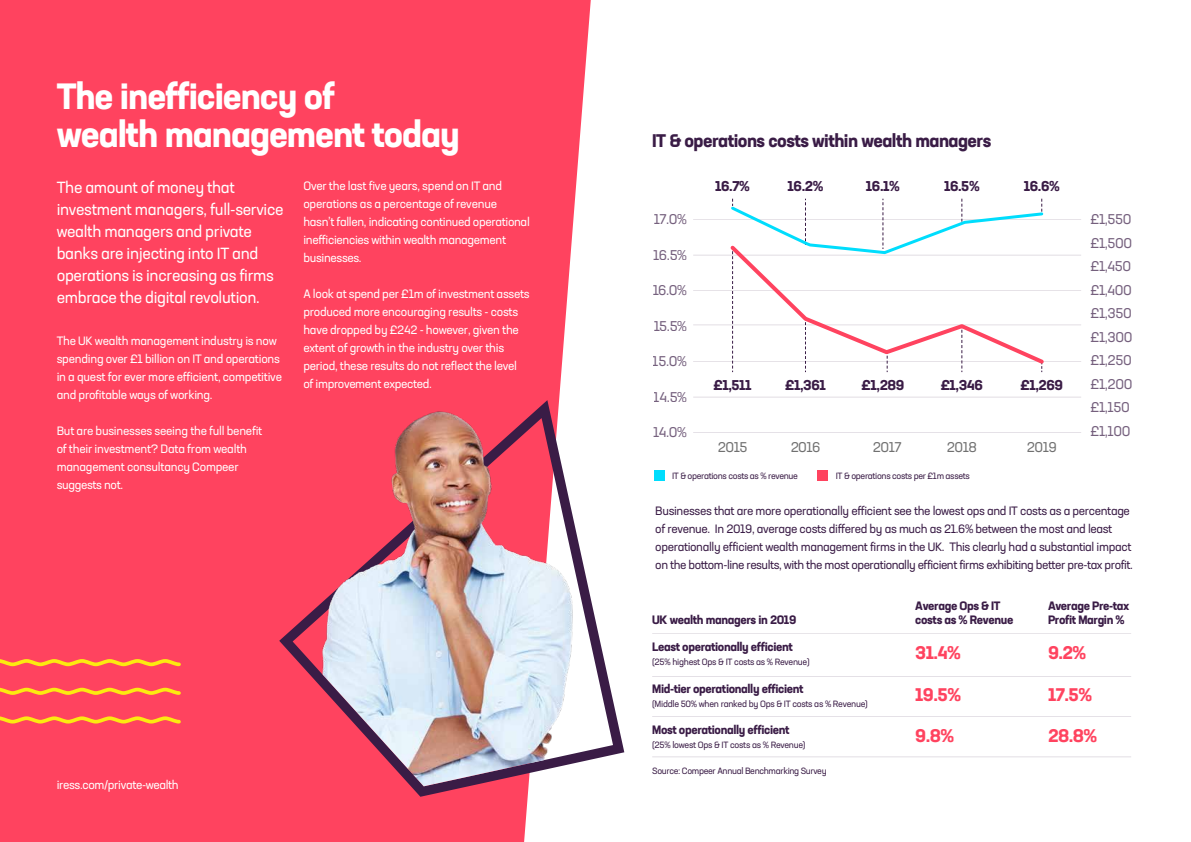
<style>
.page{position:relative;width:1191px;height:842px;background:#fff}
.page>*{position:absolute;margin:0;border:0;box-sizing:border-box;transform-origin:0 0}
.t1{font:700 36px/38px "Neusa Next Std";letter-spacing:-.03em;color:#fff}
.t2{font:700 18px "Neusa Next Std";letter-spacing:-.03em;color:#3a1c46}
.t3{font:700 18px "Neusa Next Std";letter-spacing:-.03em;color:#ff435f}
.t4{font:16px/22px "Neusa Next Std";letter-spacing:-.02em;color:#fff}
.t5{font:14px "Neusa Next Std";letter-spacing:-.03em;color:#3a1c46}
.t6{font:700 14px "Neusa Next Std";letter-spacing:-.03em;color:#3a1c46}
.t7{font:14px "Neusa Next Std";letter-spacing:-.03em;color:#333}
.t8{font:12px/18px "Neusa Next Std";letter-spacing:-.025em;color:#fff}
.t9{font:12px/18px "Neusa Next Std";letter-spacing:-.03em;color:#3a1c46}
.t10{font:700 12px/14px "Neusa Next Std";letter-spacing:-.03em;color:#3a1c46}
.t11{font:9px "Neusa Next Std";letter-spacing:-.04em;color:#3a1c46}
</style>
<div class="page">
<div style="left:0;top:0;width:591px;height:842px;background:#ff435f"></div>
<svg style="left:0;top:686px;width:183px;height:11px;background:#fd7c43"></svg>
<svg style="left:0;top:657px;width:183px;height:11px;background:#fd7c43"></svg>
<svg style="left:0;top:714px;width:183px;height:11px;background:#fd7c43"></svg>
<hr style="left:693px;top:219px;width:388px;height:1px;background:#3a1c46">
<hr style="left:693px;top:255px;width:388px;height:1px;background:#3a1c46">
<hr style="left:693px;top:290px;width:388px;height:1px;background:#3a1c46">
<hr style="left:693px;top:325px;width:388px;height:1px;background:#3a1c46">
<hr style="left:693px;top:361px;width:388px;height:1px;background:#3a1c46">
<hr style="left:693px;top:397px;width:388px;height:1px;background:#3a1c46">
<hr style="left:693px;top:432px;width:388px;height:1px;background:#3a1c46">
<svg style="left:727px;top:199px;width:320px;height:173px"></svg>
<hr style="left:652px;top:633px;width:479px;height:1px;background:#3a1c46">
<hr style="left:652px;top:676px;width:479px;height:1px;background:#3a1c46">
<hr style="left:652px;top:716px;width:479px;height:1px;background:#3a1c46">
<hr style="left:652px;top:757px;width:479px;height:1px;background:#3a1c46">
<div style="left:654px;top:471px;width:10px;height:10px;background:#00ddfd"></div>
<div style="left:817px;top:471px;width:11px;height:10px;background:#ff435f"></div>
<svg style="left:279px;top:400px;width:345px;height:397px;fill:#ff435f"></svg>
<img style="left:293px;top:404px;width:320px;height:382px">
<h1 class="t1" style="left:57px;top:77px;width:404px">The inefficiency of<br>wealth management today</h1>
<h3 class="t4" style="left:57px;top:176px;width:228px">The amount of money that investment managers, full-service wealth managers and private banks are injecting into IT and operations is increasing as firms embrace the digital revolution.</h3>
<p class="t8" style="left:57px;top:331px;width:227px">The UK wealth management industry is now spending over £1 billion on IT and operations in a quest for ever more efficient, competitive and profitable ways of working.</p>
<p class="t8" style="left:57px;top:421px;width:207px">But are businesses seeing the full benefit of their investment? Data from wealth management consultancy Compeer suggests not.</p>
<p class="t8" style="left:303px;top:176px;width:228px">Over the last five years, spend on IT and operations as a percentage of revenue hasn’t fallen, indicating continued operational inefficiencies within wealth management businesses.</p>
<p class="t8" style="left:303px;top:284px;width:228px">A look at spend per £1m of investment assets produced more encouraging results - costs have dropped by £242 - however, given the extent of growth in the industry over this period, these results do not reflect the level of improvement expected.</p>
<p class="t8" style="left:57px;top:775px;width:124px">iress.com/private-wealth</p>
<h2 class="t2" style="left:652px;top:129px;width:340px">IT &amp; operations costs within wealth managers</h2>
<p class="t6" style="left:715px;top:177px;width:36px">16.7%</p>
<p class="t6" style="left:787px;top:177px;width:37px">16.2%</p>
<p class="t6" style="left:866px;top:177px;width:35px">16.1%</p>
<p class="t6" style="left:944px;top:177px;width:37px">16.5%</p>
<p class="t6" style="left:1023px;top:177px;width:37px">16.6%</p>
<p class="t5" style="left:653px;top:211px;width:35px">17.0%</p>
<p class="t5" style="left:1090px;top:211px;width:43px">£1,550</p>
<p class="t5" style="left:1090px;top:234px;width:43px">£1,500</p>
<p class="t5" style="left:653px;top:246px;width:35px">16.5%</p>
<p class="t5" style="left:652px;top:281px;width:36px">16.0%</p>
<p class="t5" style="left:653px;top:317px;width:35px">15.5%</p>
<p class="t5" style="left:653px;top:352px;width:36px">15.0%</p>
<p class="t5" style="left:654px;top:388px;width:35px">14.5%</p>
<p class="t5" style="left:653px;top:423px;width:35px">14.0%</p>
<p class="t5" style="left:1090px;top:422px;width:42px">£1,100</p>
<p class="t5" style="left:1090px;top:258px;width:42px">£1,450</p>
<p class="t5" style="left:1090px;top:281px;width:43px">£1,400</p>
<p class="t5" style="left:1090px;top:305px;width:43px">£1,350</p>
<p class="t5" style="left:1090px;top:328px;width:44px">£1,300</p>
<p class="t5" style="left:1090px;top:352px;width:43px">£1,250</p>
<p class="t5" style="left:1090px;top:375px;width:44px">£1,200</p>
<p class="t6" style="left:713px;top:376px;width:40px">£1,511</p>
<p class="t6" style="left:785px;top:376px;width:42px">£1,361</p>
<p class="t6" style="left:861px;top:376px;width:44px">£1,289</p>
<p class="t6" style="left:940px;top:376px;width:44px">£1,346</p>
<p class="t6" style="left:1020px;top:376px;width:44px">£1,269</p>
<p class="t5" style="left:1090px;top:399px;width:41px">£1,150</p>
<p class="t7" style="left:717px;top:438px;width:32px">2015</p>
<p class="t7" style="left:790px;top:438px;width:32px">2016</p>
<p class="t7" style="left:872px;top:438px;width:31px">2017</p>
<p class="t7" style="left:946px;top:438px;width:32px">2018</p>
<p class="t7" style="left:1026px;top:438px;width:32px">2019</p>
<p class="t11" style="left:672px;top:470px;width:127px">IT &amp; operations costs as % revenue</p>
<p class="t11" style="left:835px;top:470px;width:135px">IT &amp; operations costs per £1m assets</p>
<p class="t9" style="left:655px;top:502px;width:479px">Businesses that are more operationally efficient see the lowest ops and IT costs as a percentage of revenue. In 2019, average costs differed by as much as 21.6% between the most and least operationally efficient wealth management firms in the UK. This clearly had a substantial impact on the bottom-line results, with the most operationally efficient firms exhibiting better pre-tax profit.</p>
<p class="t10" style="left:652px;top:613px;width:146px">UK wealth managers in 2019</p>
<p class="t10" style="left:652px;top:640px;width:142px">Least operationally efficient</p>
<p class="t11" style="left:652px;top:656px;width:159px">(25% highest Ops &amp; IT costs as % Revenue)</p>
<p class="t10" style="left:652px;top:681px;width:153px">Mid-tier operationally efficient</p>
<p class="t11" style="left:652px;top:698px;width:217px">(Middle 50% when ranked by Ops &amp; IT costs as % Revenue)</p>
<p class="t10" style="left:652px;top:722px;width:139px">Most operationally efficient</p>
<p class="t11" style="left:652px;top:739px;width:155px">(25% lowest Ops &amp; IT costs as % Revenue)</p>
<p class="t11" style="left:652px;top:766px;width:176px">Source: Compeer Annual Benchmarking Survey</p>
<p class="t10" style="left:915px;top:599px;width:100px">Average Ops &amp; IT costs as % Revenue</p>
<p class="t10" style="left:1048px;top:599px;width:83px">Average Pre-tax<br>Profit Margin %</p>
<h2 class="t3" style="left:915px;top:641px;width:47px">31.4%</h2>
<h2 class="t3" style="left:915px;top:683px;width:47px">19.5%</h2>
<h2 class="t3" style="left:915px;top:724px;width:40px">9.8%</h2>
<h2 class="t3" style="left:1048px;top:641px;width:40px">9.2%</h2>
<h2 class="t3" style="left:1048px;top:683px;width:46px">17.5%</h2>
<h2 class="t3" style="left:1048px;top:724px;width:51px">28.8%</h2>
</div>
